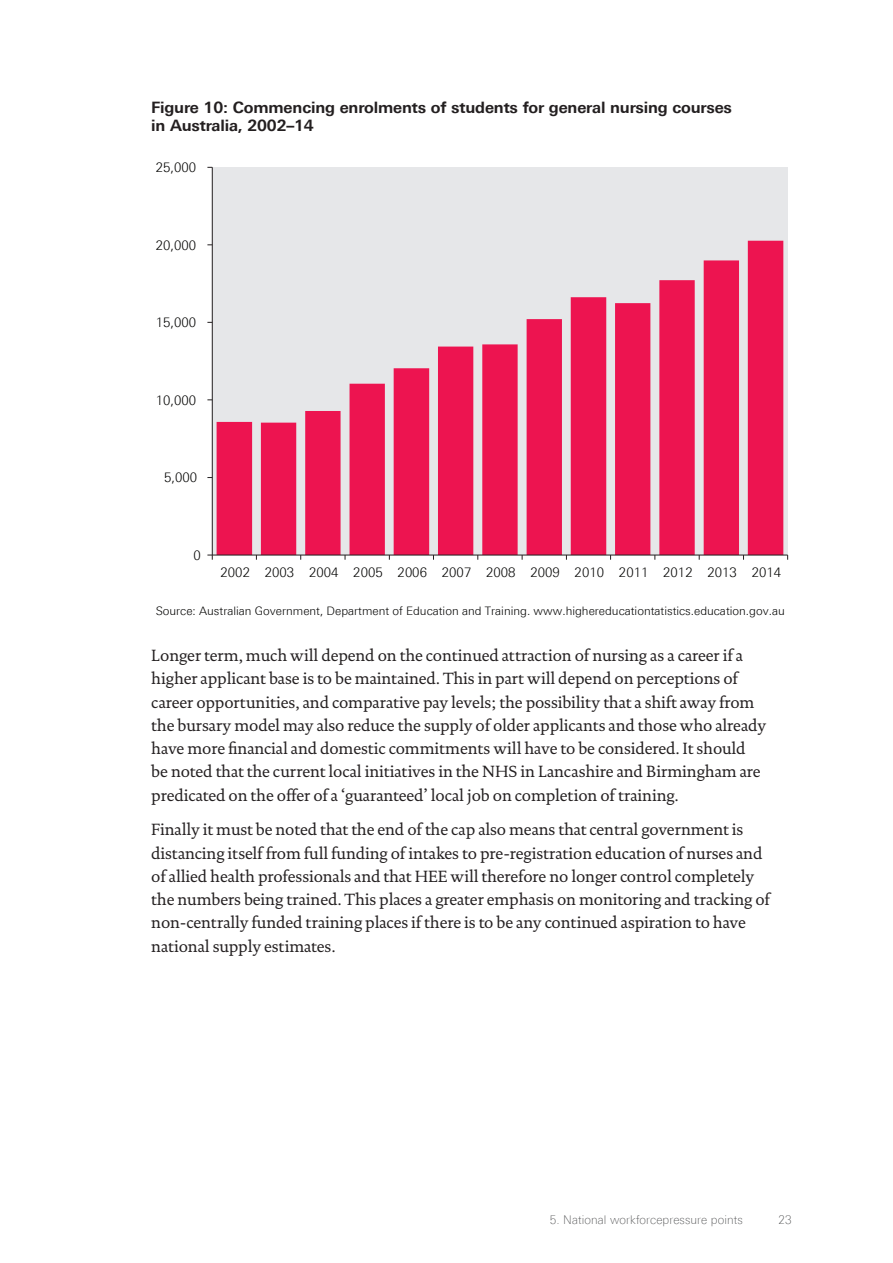
<style>
.page{position:relative;width:893px;height:1263px;background:#fff}
.page>*{position:absolute;margin:0;border:0;box-sizing:border-box;transform-origin:0 0}
.t1{font:16.5px/23.2px "DTL Documenta TOT";letter-spacing:-.01em;color:#231f20}
.t2{font:700 15.75px/18px "Linotype Univers 630";letter-spacing:-.01em;color:#231f20}
.t3{font:300 13.2px "LT Univers Basic";letter-spacing:.005em;color:#050504}
.t4{font:100 12px "Linotype Univers 230";letter-spacing:.01em;color:#4b4c4d}
.t5{font:300 11.7px "LT Univers Basic";color:#050504}
</style>
<div class="page">
<div style="left:212px;top:167px;width:576px;height:388px;background:#e6e7e9"></div>
<svg style="left:217px;top:241px;width:566px;height:314px;fill:#ed1450"></svg>
<hr style="left:212px;top:167px;width:1px;height:388px;background:#231f20">
<hr style="left:212px;top:555px;width:576px;height:1px;background:#231f20">
<svg style="left:207px;top:555px;width:6px;height:5px"></svg>
<h3 class="t2" style="left:151px;top:99px;width:582px">Figure 10: Commencing enrolments of students for general nursing courses in Australia, 2002–14</h3>
<p class="t3" style="left:156px;top:160px;width:42px">25,000</p>
<p class="t3" style="left:156px;top:237px;width:42px">20,000</p>
<p class="t3" style="left:156px;top:315px;width:42px">15,000</p>
<p class="t3" style="left:156px;top:392px;width:42px">10,000</p>
<p class="t3" style="left:164px;top:470px;width:35px">5,000</p>
<p class="t3" style="left:193px;top:547px;width:9px">0</p>
<p class="t3" style="left:221px;top:565px;width:562px">2002 2003 2004 2005 2006 2007 2008 2009 2010 2011 2012 2013 2014</p>
<p class="t5" style="left:156px;top:604px;width:631px">Source: Australian Government, Department of Education and Training. www.highereducationtatistics.education.gov.au</p>
<p class="t1" style="left:151px;top:644px;width:616px">Longer term, much will depend on the continued attraction of nursing as a career if a higher applicant base is to be maintained. This in part will depend on perceptions of career opportunities, and comparative pay levels; the possibility that a shift away from the bursary model may also reduce the supply of older applicants and those who already have more financial and domestic commitments will have to be considered. It should be noted that the current local initiatives in the NHS in Lancashire and Birmingham are predicated on the offer of a ‘guaranteed’ local job on completion of training.</p>
<p class="t1" style="left:151px;top:818px;width:620px">Finally it must be noted that the end of the cap also means that central government is distancing itself from full funding of intakes to pre-registration education of nurses and of allied health professionals and that HEE will therefore no longer control completely the numbers being trained. This places a greater emphasis on monitoring and tracking of non-centrally funded training places if there is to be any continued aspiration to have national supply estimates.</p>
<p class="t4" style="left:550px;top:1213px;width:195px">5. National workforcepressure points</p>
<p class="t4" style="left:778px;top:1213px;width:15px">23</p>
</div>
